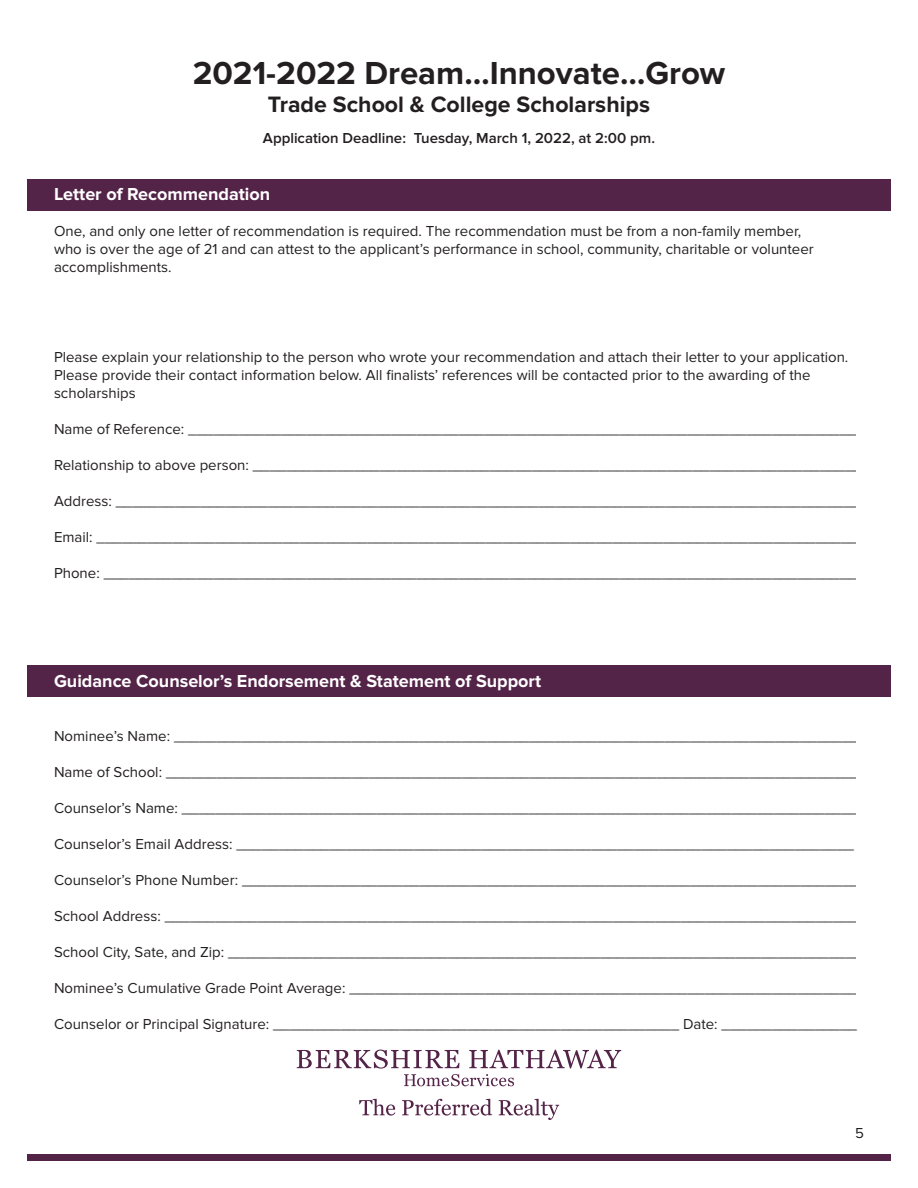
<style>
.page{position:relative;width:918px;height:1188px;background:#fff}
.page>*{position:absolute;margin:0;border:0;box-sizing:border-box;transform-origin:0 0}
.t1{font:700 33px "Proxima Nova";color:#231f20}
.t2{font:700 23.1px "Proxima Nova";color:#231f20}
.t3{font:700 18px "Proxima Nova";color:#fff}
.t4{font:15px/18px "Proxima Nova";color:#231f20}
.t5{font:600 15px "Proxima Nova";color:#231f20}
</style>
<div class="page">
<div style="left:27px;top:1154px;width:864px;height:7px;background:#542348"></div>
<div style="left:27px;top:179px;width:864px;height:31px;background:#542348"></div>
<div style="left:27px;top:665px;width:864px;height:31px;background:#542348"></div>
<svg style="left:297px;top:1050px;width:324px;height:36px"></svg>
<svg style="left:359px;top:1099px;width:36px;height:17px"></svg>
<svg style="left:402px;top:1099px;width:90px;height:17px"></svg>
<svg style="left:499px;top:1099px;width:60px;height:21px"></svg>
<h1 class="t1" style="left:193px;top:54px;width:534px">2021-2022 Dream…Innovate…Grow</h1>
<h2 class="t2" style="left:268px;top:91px;width:384px">Trade School &amp; College Scholarships</h2>
<p class="t5" style="left:263px;top:129px;width:394px">Application Deadline: Tuesday, March 1, 2022, at 2:00 pm.</p>
<p class="t3" style="left:54px;top:184px;width:218px">Letter of Recommendation</p>
<p class="t4" style="left:54px;top:223px;width:761px">One, and only one letter of recommendation is required. The recommendation must be from a non-family member, who is over the age of 21 and can attest to the applicant’s performance in school, community, charitable or volunteer accomplishments.</p>
<p class="t4" style="left:54px;top:349px;width:796px">Please explain your relationship to the person who wrote your recommendation and attach their letter to your application.<br>Please provide their contact information below. All finalists’ references will be contacted prior to the awarding of the scholarships</p>
<p class="t4" style="left:54px;top:421px;width:804px">Name of Reference: _______________________________________________________________________________</p>
<p class="t4" style="left:54px;top:457px;width:809px">Relationship to above person: ________________________________________________________________________</p>
<p class="t4" style="left:54px;top:493px;width:808px">Address: ________________________________________________________________________________________</p>
<p class="t4" style="left:54px;top:529px;width:806px">Email: __________________________________________________________________________________________</p>
<p class="t4" style="left:54px;top:565px;width:804px">Phone: _________________________________________________________________________________________</p>
<p class="t3" style="left:54px;top:670px;width:489px">Guidance Counselor’s Endorsement &amp; Statement of Support</p>
<p class="t4" style="left:54px;top:727px;width:807px">Nominee’s Name: _________________________________________________________________________________</p>
<p class="t4" style="left:54px;top:763px;width:807px">Name of School: __________________________________________________________________________________</p>
<p class="t4" style="left:54px;top:799px;width:806px">Counselor’s Name: ________________________________________________________________________________</p>
<p class="t4" style="left:54px;top:835px;width:801px">Counselor’s Email Address: _________________________________________________________________________</p>
<p class="t4" style="left:54px;top:871px;width:807px">Counselor’s Phone Number: _________________________________________________________________________</p>
<p class="t4" style="left:54px;top:907px;width:806px">School Address: __________________________________________________________________________________</p>
<p class="t4" style="left:54px;top:943px;width:810px">School City, Sate, and Zip: ___________________________________________________________________________</p>
<p class="t4" style="left:54px;top:979px;width:804px">Nominee’s Cumulative Grade Point Average: ____________________________________________________________</p>
<p class="t4" style="left:54px;top:1015px;width:804px">Counselor or Principal Signature: ________________________________________________ Date: ________________</p>
<p class="t4" style="left:855px;top:1125px;width:10px">5</p>
</div>
